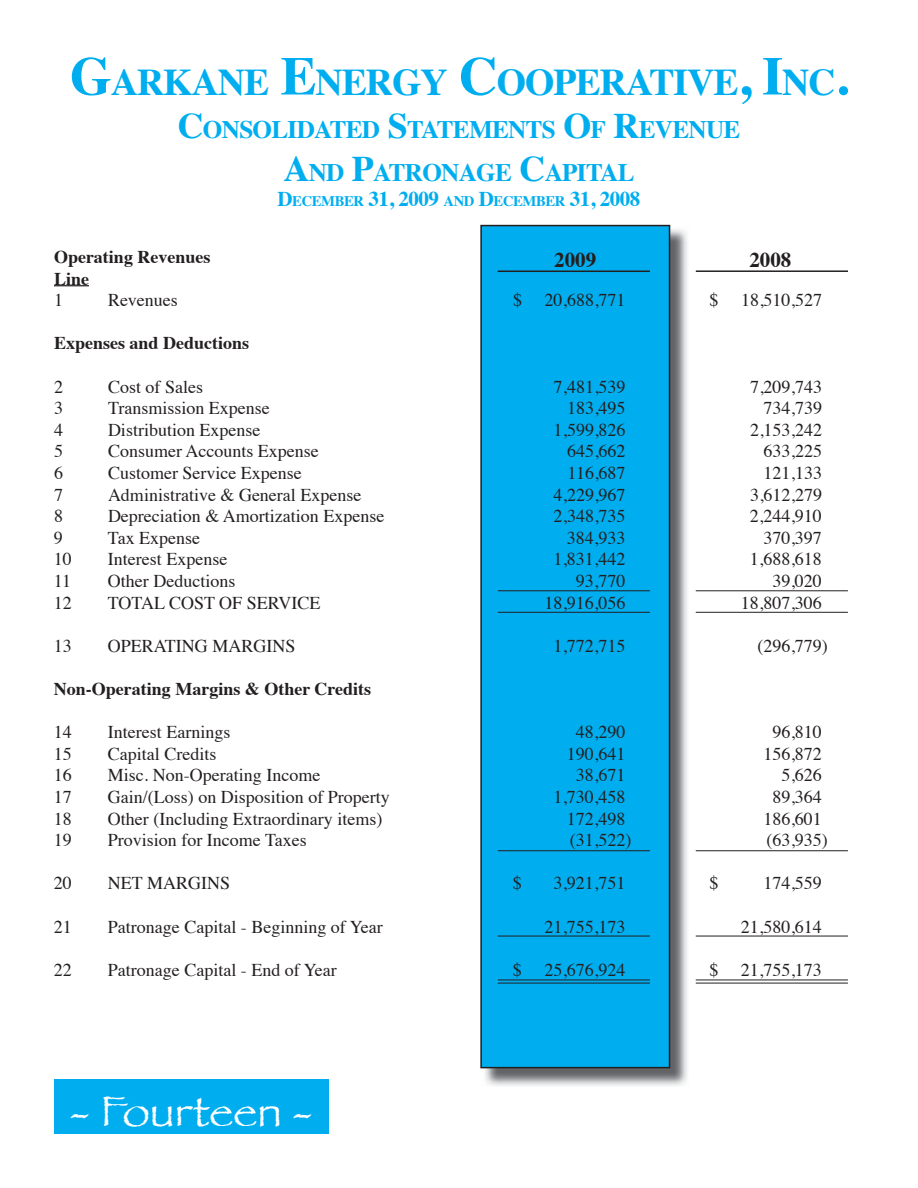
<style>
.page{position:relative;width:918px;height:1188px;background:#fff}
.page>*{position:absolute;margin:0;border:0;box-sizing:border-box;transform-origin:0 0}
.t1{font:45px "Papyrus";color:#fff}
.t2{font:700 37.8px "Times";letter-spacing:-.03em;color:#00aeef}
.t3{font:700 25.2px/43.2px "Times";letter-spacing:-.03em;color:#00aeef;text-align:center}
.t4{font:700 21px "Times";color:#231f20}
.t5{font:18px "Times";color:#231f20}
.t6{font:700 18px "Times";color:#231f20}
.t7{font:700 14.7px "Times";letter-spacing:-.03em;color:#00aeef}
.s1{font-size:54px}
.s2{font-size:36px}
.s3{font-size:21px}
</style>
<div class="page">
<img style="left:483px;top:227px;width:204px;height:859px">
<div style="left:481px;top:226px;width:189px;height:842px;background:#00aeef"></div>
<div style="left:480px;top:225px;width:190px;height:843px;border:2px solid #231f20"></div>
<hr style="left:54px;top:285px;width:35px;height:1px;background:#231f20">
<div style="left:54px;top:1079px;width:274px;height:55px;background:#00aeef"></div>
<hr style="left:498px;top:271px;width:152px;height:1px;background:#231f20">
<hr style="left:696px;top:270px;width:152px;height:2px;background:#231f20">
<hr style="left:498px;top:590px;width:152px;height:1px;background:#231f20">
<hr style="left:696px;top:590px;width:152px;height:1px;background:#231f20">
<hr style="left:498px;top:612px;width:152px;height:1px;background:#231f20">
<hr style="left:696px;top:612px;width:152px;height:1px;background:#231f20">
<hr style="left:498px;top:850px;width:152px;height:1px;background:#231f20">
<hr style="left:696px;top:850px;width:152px;height:1px;background:#231f20">
<hr style="left:498px;top:980px;width:152px;height:1px;background:#231f20">
<hr style="left:498px;top:983px;width:152px;height:1px;background:#231f20">
<hr style="left:696px;top:980px;width:152px;height:1px;background:#231f20">
<hr style="left:696px;top:983px;width:152px;height:1px;background:#231f20">
<hr style="left:498px;top:936px;width:152px;height:1px;background:#231f20">
<hr style="left:696px;top:936px;width:152px;height:1px;background:#231f20">
<h2 class="t2" style="left:70px;top:46px;width:780px"><span class="s1">G</span>ARKANE <span class="s1">E</span>NERGY <span class="s1">C</span>OOPERATIVE<span class="s1">, I</span>NC<span class="s1">.</span></h2>
<h3 class="t3" style="left:178px;top:105px;width:564px"><span class="s2">C</span>ONSOLIDATED <span class="s2">S</span>TATEMENTS <span class="s2">O</span>F <span class="s2">R</span>EVENUE<br><span class="s2">A</span>ND <span class="s2">P</span>ATRONAGE <span class="s2">C</span>APITAL</h3>
<p class="t7" style="left:278px;top:187px;width:364px"><span class="s3">D</span>ECEMBER <span class="s3">31, 2009</span> AND <span class="s3">D</span>ECEMBER <span class="s3">31, 2008</span></p>
<p class="t6" style="left:54px;top:240px;width:158px">Operating Revenues</p>
<p class="t4" style="left:554px;top:240px;width:43px">2009</p>
<p class="t6" style="left:54px;top:261px;width:37px">Line</p>
<p class="t5" style="left:54px;top:283px;width:10px">1</p>
<p class="t5" style="left:108px;top:283px;width:71px">Revenues</p>
<p class="t5" style="left:513px;top:283px;width:10px">$</p>
<p class="t5" style="left:544px;top:283px;width:82px">20,688,771</p>
<p class="t5" style="left:710px;top:283px;width:10px">$</p>
<p class="t5" style="left:741px;top:283px;width:83px">18,510,527</p>
<p class="t6" style="left:54px;top:326px;width:197px">Expenses and Deductions</p>
<p class="t5" style="left:54px;top:370px;width:10px">2</p>
<p class="t5" style="left:108px;top:370px;width:97px">Cost of Sales</p>
<p class="t5" style="left:554px;top:370px;width:73px">7,481,539</p>
<p class="t5" style="left:750px;top:370px;width:74px">7,209,743</p>
<p class="t5" style="left:54px;top:391px;width:10px">3</p>
<p class="t5" style="left:108px;top:391px;width:163px">Transmission Expense</p>
<p class="t5" style="left:567px;top:391px;width:60px">183,495</p>
<p class="t5" style="left:764px;top:391px;width:60px">734,739</p>
<p class="t5" style="left:54px;top:413px;width:10px">4</p>
<p class="t5" style="left:108px;top:413px;width:154px">Distribution Expense</p>
<p class="t5" style="left:554px;top:413px;width:73px">1,599,826</p>
<p class="t5" style="left:750px;top:413px;width:74px">2,153,242</p>
<p class="t5" style="left:54px;top:434px;width:10px">5</p>
<p class="t5" style="left:108px;top:434px;width:212px">Consumer Accounts Expense</p>
<p class="t5" style="left:567px;top:434px;width:60px">645,662</p>
<p class="t5" style="left:764px;top:434px;width:60px">633,225</p>
<p class="t5" style="left:54px;top:456px;width:10px">6</p>
<p class="t5" style="left:108px;top:456px;width:195px">Customer Service Expense</p>
<p class="t5" style="left:568px;top:456px;width:59px">116,687</p>
<p class="t5" style="left:764px;top:456px;width:60px">121,133</p>
<p class="t5" style="left:54px;top:478px;width:10px">7</p>
<p class="t5" style="left:108px;top:478px;width:255px">Administrative &amp; General Expense</p>
<p class="t5" style="left:554px;top:478px;width:73px">4,229,967</p>
<p class="t5" style="left:750px;top:478px;width:74px">3,612,279</p>
<p class="t5" style="left:54px;top:499px;width:10px">8</p>
<p class="t5" style="left:108px;top:499px;width:278px">Depreciation &amp; Amortization Expense</p>
<p class="t5" style="left:554px;top:499px;width:73px">2,348,735</p>
<p class="t5" style="left:750px;top:499px;width:73px">2,244,910</p>
<p class="t5" style="left:54px;top:521px;width:10px">9</p>
<p class="t5" style="left:108px;top:521px;width:94px">Tax Expense</p>
<p class="t5" style="left:567px;top:521px;width:60px">384,933</p>
<p class="t5" style="left:763px;top:521px;width:60px">370,397</p>
<p class="t5" style="left:54px;top:542px;width:19px">10</p>
<p class="t5" style="left:108px;top:542px;width:121px">Interest Expense</p>
<p class="t5" style="left:553px;top:542px;width:73px">1,831,442</p>
<p class="t5" style="left:750px;top:542px;width:73px">1,688,618</p>
<p class="t5" style="left:54px;top:564px;width:19px">11</p>
<p class="t5" style="left:108px;top:564px;width:129px">Other Deductions</p>
<p class="t5" style="left:576px;top:564px;width:51px">93,770</p>
<p class="t5" style="left:772px;top:564px;width:51px">39,020</p>
<p class="t5" style="left:54px;top:586px;width:19px">12</p>
<p class="t5" style="left:108px;top:586px;width:214px">TOTAL COST OF SERVICE</p>
<p class="t5" style="left:544px;top:586px;width:82px">18,916,056</p>
<p class="t5" style="left:741px;top:586px;width:82px">18,807,306</p>
<p class="t5" style="left:54px;top:629px;width:19px">13</p>
<p class="t5" style="left:108px;top:629px;width:189px">OPERATING MARGINS</p>
<p class="t5" style="left:553px;top:629px;width:73px">1,772,715</p>
<p class="t5" style="left:757px;top:629px;width:72px">(296,779)</p>
<p class="t6" style="left:54px;top:672px;width:319px">Non-Operating Margins &amp; Other Credits</p>
<p class="t5" style="left:54px;top:715px;width:19px">14</p>
<p class="t5" style="left:108px;top:715px;width:124px">Interest Earnings</p>
<p class="t5" style="left:576px;top:715px;width:51px">48,290</p>
<p class="t5" style="left:772px;top:715px;width:51px">96,810</p>
<p class="t5" style="left:54px;top:737px;width:19px">15</p>
<p class="t5" style="left:108px;top:737px;width:110px">Capital Credits</p>
<p class="t5" style="left:567px;top:737px;width:60px">190,641</p>
<p class="t5" style="left:763px;top:737px;width:60px">156,872</p>
<p class="t5" style="left:54px;top:758px;width:19px">16</p>
<p class="t5" style="left:108px;top:758px;width:214px">Misc. Non-Operating Income</p>
<p class="t5" style="left:576px;top:758px;width:51px">38,671</p>
<p class="t5" style="left:781px;top:758px;width:42px">5,626</p>
<p class="t5" style="left:54px;top:780px;width:19px">17</p>
<p class="t5" style="left:108px;top:780px;width:283px">Gain/(Loss) on Disposition of Property</p>
<p class="t5" style="left:553px;top:780px;width:73px">1,730,458</p>
<p class="t5" style="left:772px;top:780px;width:51px">89,364</p>
<p class="t5" style="left:54px;top:802px;width:19px">18</p>
<p class="t5" style="left:108px;top:802px;width:276px">Other (Including Extraordinary items)</p>
<p class="t5" style="left:567px;top:802px;width:60px">172,498</p>
<p class="t5" style="left:763px;top:802px;width:60px">186,601</p>
<p class="t5" style="left:54px;top:823px;width:19px">19</p>
<p class="t5" style="left:108px;top:823px;width:200px">Provision for Income Taxes</p>
<p class="t5" style="left:570px;top:823px;width:63px">(31,522)</p>
<p class="t5" style="left:766px;top:823px;width:63px">(63,935)</p>
<p class="t5" style="left:54px;top:866px;width:19px">20</p>
<p class="t5" style="left:108px;top:866px;width:124px">NET MARGINS</p>
<p class="t5" style="left:513px;top:866px;width:10px">$</p>
<p class="t5" style="left:553px;top:866px;width:73px">3,921,751</p>
<p class="t5" style="left:709px;top:866px;width:10px">$</p>
<p class="t5" style="left:763px;top:866px;width:60px">174,559</p>
<p class="t5" style="left:54px;top:910px;width:19px">21</p>
<p class="t5" style="left:108px;top:910px;width:276px">Patronage Capital - Beginning of Year</p>
<p class="t5" style="left:544px;top:910px;width:82px">21,755,173</p>
<p class="t5" style="left:741px;top:910px;width:82px">21,580,614</p>
<p class="t5" style="left:54px;top:953px;width:19px">22</p>
<p class="t5" style="left:108px;top:953px;width:230px">Patronage Capital - End of Year</p>
<p class="t5" style="left:513px;top:953px;width:10px">$</p>
<p class="t5" style="left:544px;top:953px;width:82px">25,676,924</p>
<p class="t5" style="left:709px;top:953px;width:10px">$</p>
<p class="t5" style="left:741px;top:953px;width:82px">21,755,173</p>
<p class="t4" style="left:749px;top:240px;width:43px">2008</p>
<h1 class="t1" style="left:70px;top:1084px;width:245px">- Fourteen -</h1>
</div>
